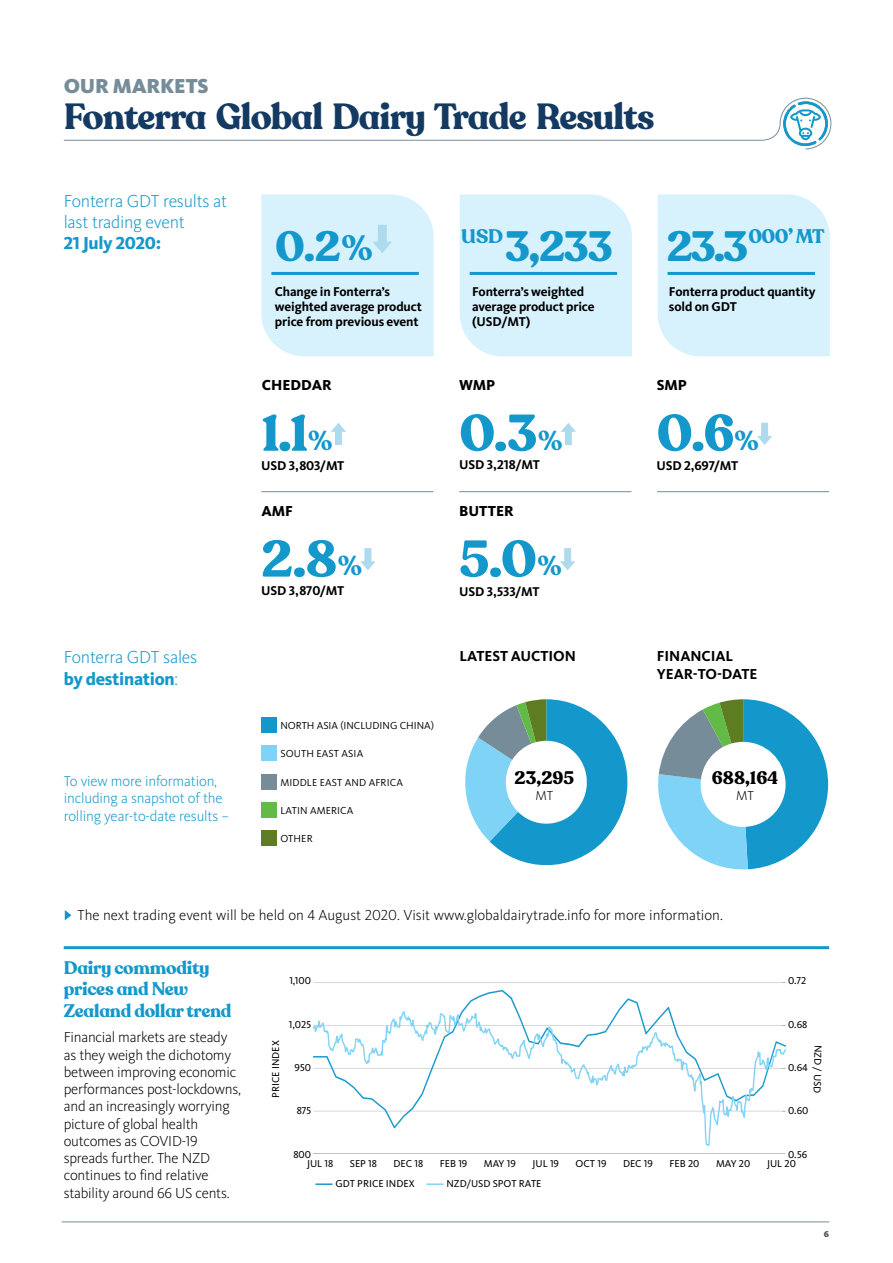
<style>
.page{position:relative;width:893px;height:1263px;background:#fff}
.page>*{position:absolute;margin:0;border:0;box-sizing:border-box;transform-origin:0 0}
.t1{font:700 51px "Recoleta Alt";color:#1498cb}
.t2{font:700 42px "Recoleta Alt";color:#1498cb}
.t3{font:700 36px "Recoleta Alt";letter-spacing:-.025em;color:#143a62}
.t4{font:700 34.8px "Recoleta Alt";color:#1498cb}
.t5{font:700 27.15px "Recoleta Alt";color:#1498cb}
.t6{font:900 21px "Kievit OT";letter-spacing:-.01em;color:#768d99}
.t7{font:700 19.5px "Recoleta Alt";letter-spacing:-.03em;color:#1498cb}
.t8{font:300 18px/21.3px "Kievit OT";letter-spacing:-.015em;color:#1498cb}
.t9{font:700 18px/21.3px "Recoleta Alt";letter-spacing:-.015em;color:#1498cb}
.t10{font:700 18px "Recoleta Alt";color:#000}
.t11{font:800 18px "Kievit OT";letter-spacing:-.015em;color:#1498cb}
.t12{font:300 15px/17.2px "Kievit OT";letter-spacing:-.015em;color:#000}
.t13{font:300 15px/17.2px "Kievit OT";letter-spacing:-.01em;color:#1498cb}
.t14{font:700 15px/18px "Kievit OT";letter-spacing:-.005em;color:#000}
.t15{font:800 15px "Kievit OT";color:#000}
.t16{font:300 13.5px "Kievit OT";color:#000}
.t17{font:700 13.2px/15px "Kievit OT";letter-spacing:-.01em;color:#000}
.t18{font:10.5px "Kievit OT";letter-spacing:.01em;color:#000}
.t19{font:10.35px "Kievit OT";color:#000}
.t20{font:900 9px "Kievit OT";color:#58595b}
.s1{font-weight:800}
</style>
<div class="page">
<div style="left:658px;top:194px;width:172px;height:162px;background:#d8f2fd"></div>
<hr style="left:668px;top:272px;width:147px;height:3px;background:#1498cb">
<div style="left:460px;top:194px;width:172px;height:162px;background:#d8f2fd"></div>
<hr style="left:470px;top:272px;width:147px;height:3px;background:#1498cb">
<svg style="left:360px;top:548px;width:16px;height:22px"></svg>
<svg style="left:560px;top:548px;width:15px;height:22px"></svg>
<svg style="left:331px;top:423px;width:15px;height:22px"></svg>
<svg style="left:561px;top:423px;width:15px;height:22px"></svg>
<svg style="left:757px;top:423px;width:15px;height:22px"></svg>
<svg style="left:261px;top:194px;width:173px;height:162px;background:#d5f0fc"></svg>
<hr style="left:62px;top:1221px;width:767px;height:1px;background:#768d99">
<hr style="left:64px;top:946px;width:765px;height:3px;background:#1498cb">
<svg style="left:63px;top:97px;width:769px;height:53px"></svg>
<hr style="left:313px;top:982px;width:472px;height:1px;background:#bfbfbf">
<hr style="left:313px;top:1153px;width:472px;height:1px;background:#bfbfbf">
<svg style="left:462px;top:990px;width:209px;height:21px"></svg>
<svg style="left:313px;top:1011px;width:472px;height:135px"></svg>
<svg style="left:315px;top:1183px;width:18px;height:2px"></svg>
<svg style="left:426px;top:1183px;width:18px;height:2px"></svg>
<svg style="left:465px;top:699px;width:162px;height:166px"></svg>
<svg style="left:658px;top:699px;width:170px;height:170px"></svg>
<svg style="left:65px;top:910px;width:7px;height:10px"></svg>
<div style="left:261px;top:717px;width:16px;height:15px;background:#1498cb"></div>
<div style="left:261px;top:746px;width:16px;height:15px;background:#7ed3f7"></div>
<div style="left:261px;top:774px;width:16px;height:15px;background:#768d99"></div>
<div style="left:261px;top:802px;width:16px;height:15px;background:#62bb46"></div>
<div style="left:261px;top:831px;width:16px;height:15px;background:#5e7d23"></div>
<hr style="left:261px;top:491px;width:172px;height:1px;background:#768d99">
<hr style="left:459px;top:491px;width:172px;height:1px;background:#768d99">
<hr style="left:657px;top:491px;width:172px;height:1px;background:#768d99">
<h3 class="t6" style="left:64px;top:73px;width:146px">OUR MARKETS</h3>
<h3 class="t3" style="left:64px;top:93px;width:592px">Fonterra Global Dairy Trade Results</h3>
<p class="t8" style="left:64px;top:190px;width:165px">Fonterra GDT results at last trading event</p>
<p class="t11" style="left:64px;top:232px;width:99px">21 July 2020:</p>
<h2 class="t2" style="left:275px;top:221px;width:67px">0.2</h2>
<h3 class="t4" style="left:341px;top:226px;width:33px">%</h3>
<h3 class="t7" style="left:461px;top:224px;width:43px">USD</h3>
<h2 class="t2" style="left:505px;top:221px;width:109px">3,233</h2>
<p class="t17" style="left:275px;top:284px;width:148px">Change in Fonterra’s weighted average product price from previous event</p>
<p class="t17" style="left:472px;top:284px;width:124px">Fonterra’s weighted average product price (USD/MT)</p>
<h3 class="t7" style="left:748px;top:224px;width:78px">000’ MT</h3>
<h2 class="t2" style="left:667px;top:221px;width:83px">23.3</h2>
<p class="t17" style="left:669px;top:284px;width:148px">Fonterra product quantity sold on GDT</p>
<p class="t15" style="left:262px;top:376px;width:71px">CHEDDAR</p>
<p class="t15" style="left:459px;top:376px;width:38px">WMP</p>
<p class="t15" style="left:657px;top:376px;width:32px">SMP</p>
<h1 class="t1" style="left:261px;top:401px;width:49px">1.1</h1>
<h1 class="t1" style="left:459px;top:401px;width:80px">0.3</h1>
<h1 class="t1" style="left:657px;top:401px;width:80px">0.6</h1>
<h3 class="t5" style="left:308px;top:423px;width:26px">%</h3>
<h3 class="t5" style="left:538px;top:423px;width:26px">%</h3>
<h3 class="t5" style="left:734px;top:423px;width:26px">%</h3>
<p class="t8" style="left:64px;top:647px;width:135px">Fonterra GDT sales <span class="s1">by destination</span>:</p>
<p class="t13" style="left:64px;top:773px;width:167px">To view more information, including a snapshot of the rolling year-to-date results –</p>
<p class="t17" style="left:261px;top:458px;width:85px">USD 3,803/MT</p>
<p class="t15" style="left:261px;top:502px;width:33px">AMF</p>
<p class="t17" style="left:459px;top:457px;width:82px">USD 3,218/MT</p>
<p class="t15" style="left:459px;top:502px;width:56px">BUTTER</p>
<h1 class="t1" style="left:459px;top:527px;width:79px">5.0</h1>
<h1 class="t1" style="left:261px;top:527px;width:77px">2.8</h1>
<h3 class="t5" style="left:338px;top:549px;width:26px">%</h3>
<h3 class="t5" style="left:537px;top:549px;width:26px">%</h3>
<p class="t17" style="left:261px;top:583px;width:84px">USD 3,870/MT</p>
<p class="t18" style="left:280px;top:719px;width:155px">NORTH ASIA (INCLUDING CHINA)</p>
<p class="t18" style="left:280px;top:747px;width:84px">SOUTH EAST ASIA</p>
<p class="t18" style="left:280px;top:776px;width:124px">MIDDLE EAST AND AFRICA</p>
<p class="t18" style="left:280px;top:804px;width:75px">LATIN AMERICA</p>
<p class="t18" style="left:280px;top:832px;width:34px">OTHER</p>
<p class="t17" style="left:459px;top:584px;width:82px">USD 3,533/MT</p>
<p class="t14" style="left:459px;top:647px;width:118px">LATEST AUCTION</p>
<p class="t10" style="left:515px;top:766px;width:61px">23,295</p>
<p class="t16" style="left:536px;top:788px;width:19px">MT</p>
<p class="t17" style="left:657px;top:458px;width:83px">USD 2,697/MT</p>
<p class="t14" style="left:657px;top:647px;width:102px">FINANCIAL<br>YEAR‑TO‑DATE</p>
<p class="t10" style="left:712px;top:766px;width:68px">688,164</p>
<p class="t16" style="left:736px;top:788px;width:19px">MT</p>
<p class="t12" style="left:78px;top:907px;width:647px">The next trading event will be held on 4 August 2020. Visit www.globaldairytrade.info for more information.</p>
<p class="t9" style="left:64px;top:958px;width:169px">Dairy commodity prices and New<br>Zealand dollar trend</p>
<p class="t12" style="left:64px;top:1029px;width:179px">Financial markets are steady as they weigh the dichotomy between improving economic performances post-lockdowns, and an increasingly worrying picture of global health outcomes as COVID-19 spreads further. The NZD continues to find relative stability around 66 US cents.</p>
<p class="t19" style="left:289px;top:975px;width:23px">1,100</p>
<p class="t19" style="left:788px;top:975px;width:20px">0.72</p>
<p class="t19" style="left:289px;top:1018px;width:24px">1,025</p>
<p class="t19" style="left:788px;top:1018px;width:21px">0.68</p>
<p class="t19" style="left:788px;top:1062px;width:21px">0.64</p>
<p class="t19" style="left:270px;top:1098px;width:59px;rotate:-90deg">PRICE INDEX</p>
<p class="t19" style="left:824px;top:1045px;width:50px;rotate:91deg">NZD / USD</p>
<p class="t19" style="left:295px;top:1062px;width:18px">950</p>
<p class="t19" style="left:297px;top:1105px;width:16px">875</p>
<p class="t19" style="left:293px;top:1148px;width:19px">800</p>
<p class="t19" style="left:788px;top:1105px;width:22px">0.60</p>
<p class="t19" style="left:788px;top:1148px;width:21px">0.56</p>
<p class="t19" style="left:307px;top:1158px;width:28px">JUL 18</p>
<p class="t19" style="left:350px;top:1158px;width:29px">SEP 18</p>
<p class="t19" style="left:393px;top:1158px;width:31px">DEC 18</p>
<p class="t19" style="left:440px;top:1158px;width:29px">FEB 19</p>
<p class="t19" style="left:484px;top:1158px;width:33px">MAY 19</p>
<p class="t19" style="left:533px;top:1158px;width:28px">JUL 19</p>
<p class="t19" style="left:575px;top:1158px;width:32px">OCT 19</p>
<p class="t19" style="left:623px;top:1158px;width:31px">DEC 19</p>
<p class="t19" style="left:669px;top:1158px;width:32px">FEB 20</p>
<p class="t19" style="left:716px;top:1158px;width:36px">MAY 20</p>
<p class="t19" style="left:767px;top:1158px;width:30px">JUL 20</p>
<p class="t19" style="left:335px;top:1178px;width:81px">GDT PRICE INDEX</p>
<p class="t19" style="left:446px;top:1178px;width:97px">NZD/USD SPOT RATE</p>
<p class="t20" style="left:824px;top:1228px;width:7px">6</p>
</div>
